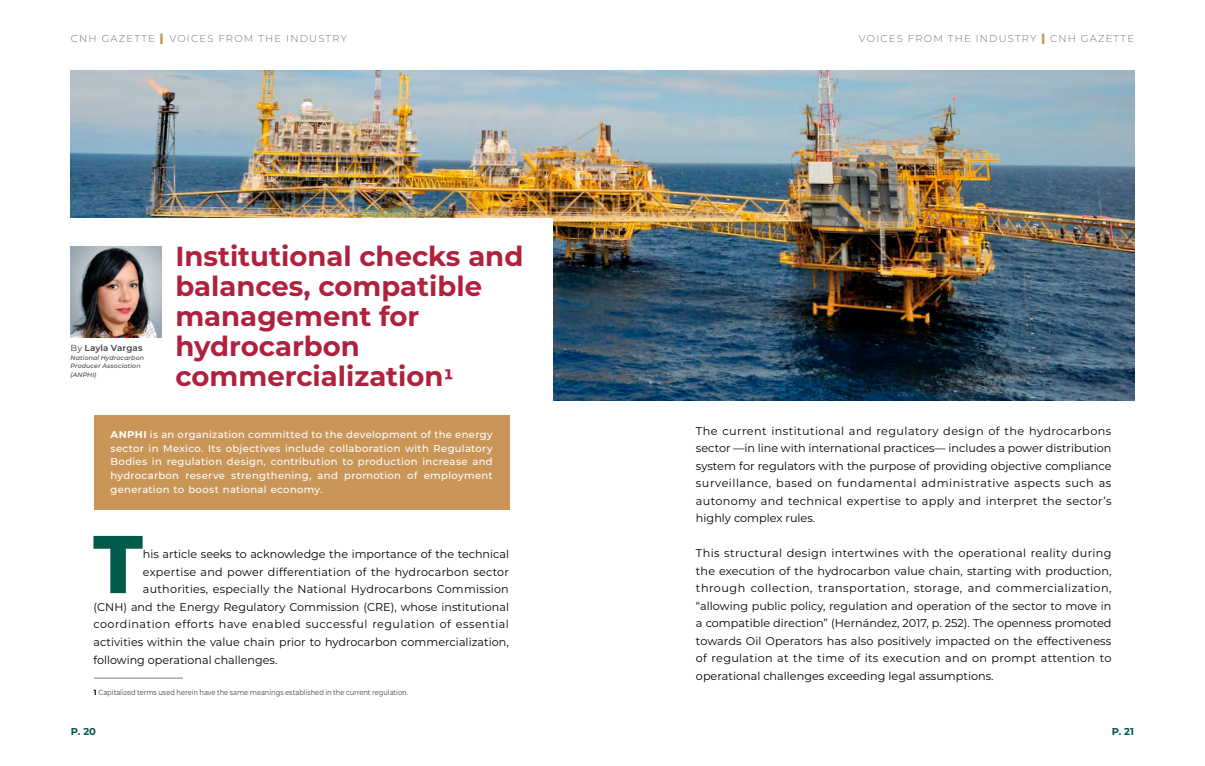
<style>
.page{position:relative;width:1205px;height:766px;background:#fff}
.page>*{position:absolute;margin:0;border:0;box-sizing:border-box;transform-origin:0 0}
.t1{font:800 81.62px "Montserrat";color:#005b4c;scale:.96 1}
.t2{font:700 27.5px/30px "Montserrat";color:#b0213e}
.t3{font:11.25px/17.5px "Montserrat";letter-spacing:.005em;color:#000;text-align:justify}
.t4{font:11.25px "Montserrat";letter-spacing:.025em;color:#000}
.t5{font:11.25px "Montserrat";letter-spacing:.045em;color:#000}
.t6{font:500 10px/13.8px "Montserrat";letter-spacing:.035em;color:#fff;text-align:justify}
.t7{font:300 10px "Montserrat";letter-spacing:.12em;color:#737277}
.t8{font:700 10px "Montserrat";color:#00584a}
.t9{font:600 8.75px "Montserrat";letter-spacing:.01em;color:#434141}
.t10{font:7.5px "Montserrat";letter-spacing:-.005em;color:#434141;scale:.9 1}
.t11{font:italic 500 6.25px/8.8px "Montserrat";letter-spacing:.015em;color:#434141}
.s1{font-weight:900;font-size:11.25px;color:#c49357}
.s2{font-weight:400}
.s3{font-size:23.75px}
.s4{font-weight:700}
.s5{font-weight:700;color:#000}
</style>
<div class="page">
<img style="left:71px;top:71px;width:1063px;height:329px">
<div style="left:62px;top:218px;width:491px;height:193px;background:#fff"></div>
<img style="left:71px;top:246px;width:90px;height:91px">
<div style="left:94px;top:415px;width:415px;height:94px;background:#ca9658"></div>
<hr style="left:94px;top:677px;width:89px;height:1px;background:#7e7d82">
<p class="t7" style="left:71px;top:32px;width:278px">CNH GAZETTE <span class="s1">|</span> VOICES FROM THE INDUSTRY</p>
<p class="t7" style="left:859px;top:32px;width:277px">VOICES FROM THE INDUSTRY <span class="s1">|</span> CNH GAZETTE</p>
<p class="t9" style="left:71px;top:341px;width:73px"><span class="s2">By</span> Layla Vargas</p>
<p class="t11" style="left:71px;top:352px;width:75px">National Hydrocarbon<br>Producer Association (ANPHI)</p>
<h2 class="t2" style="left:175px;top:239px;width:350px">Institutional checks and balances, compatible management for hydrocarbon commercialization<span class="s3">1</span></h2>
<p class="t6" style="left:111px;top:427px;width:383px"><span class="s4">ANPHI</span> is an organization committed to the development of the energy sector in Mexico. Its objectives include collaboration with Regulatory Bodies in regulation design, contribution to production increase and hydrocarbon reserve strengthening, and promotion of employment generation to boost national economy.</p>
<p class="t3" style="left:696px;top:421px;width:417px">The current institutional and regulatory design of the hydrocarbons sector —in line with international practices— includes a power distribution system for regulators with the purpose of providing objective compliance surveillance, based on fundamental administrative aspects such as autonomy and technical expertise to apply and interpret the sector’s highly complex rules.</p>
<p class="t3" style="left:696px;top:544px;width:417px">This structural design intertwines with the operational reality during the execution of the hydrocarbon value chain, starting with production, through collection, transportation, storage, and commercialization, “allowing public policy, regulation and operation of the sector to move in a compatible direction” (Hernández, 2017, p. 252). The openness promoted towards Oil Operators has also positively impacted on the effectiveness of regulation at the time of its execution and on prompt attention to operational challenges exceeding legal assumptions.</p>
<p class="t10" style="left:94px;top:686px;width:351px"><span class="s5">1</span> Capitalized terms used herein have the same meanings established in the current regulation.</p>
<h1 class="t1" style="left:93px;top:504px;width:53px">T</h1>
<p class="t3" style="left:143px;top:544px;width:367px">his article seeks to acknowledge the importance of the technical</p>
<p class="t4" style="left:143px;top:563px;width:367px">expertise and power differentiation of the hydrocarbon sector</p>
<p class="t4" style="left:143px;top:581px;width:367px">authorities, especially the National Hydrocarbons Commission</p>
<p class="t3" style="left:93px;top:597px;width:417px">(CNH) and the Energy Regulatory Commission (CRE), whose institutional</p>
<p class="t5" style="left:93px;top:616px;width:417px">coordination efforts have enabled successful regulation of essential</p>
<p class="t3" style="left:93px;top:632px;width:417px">activities within the value chain prior to hydrocarbon commercialization,</p>
<p class="t3" style="left:93px;top:650px;width:185px">following operational challenges.</p>
<p class="t8" style="left:71px;top:724px;width:27px">P. 20</p>
<p class="t8" style="left:1112px;top:724px;width:24px">P. 21</p>
</div>
